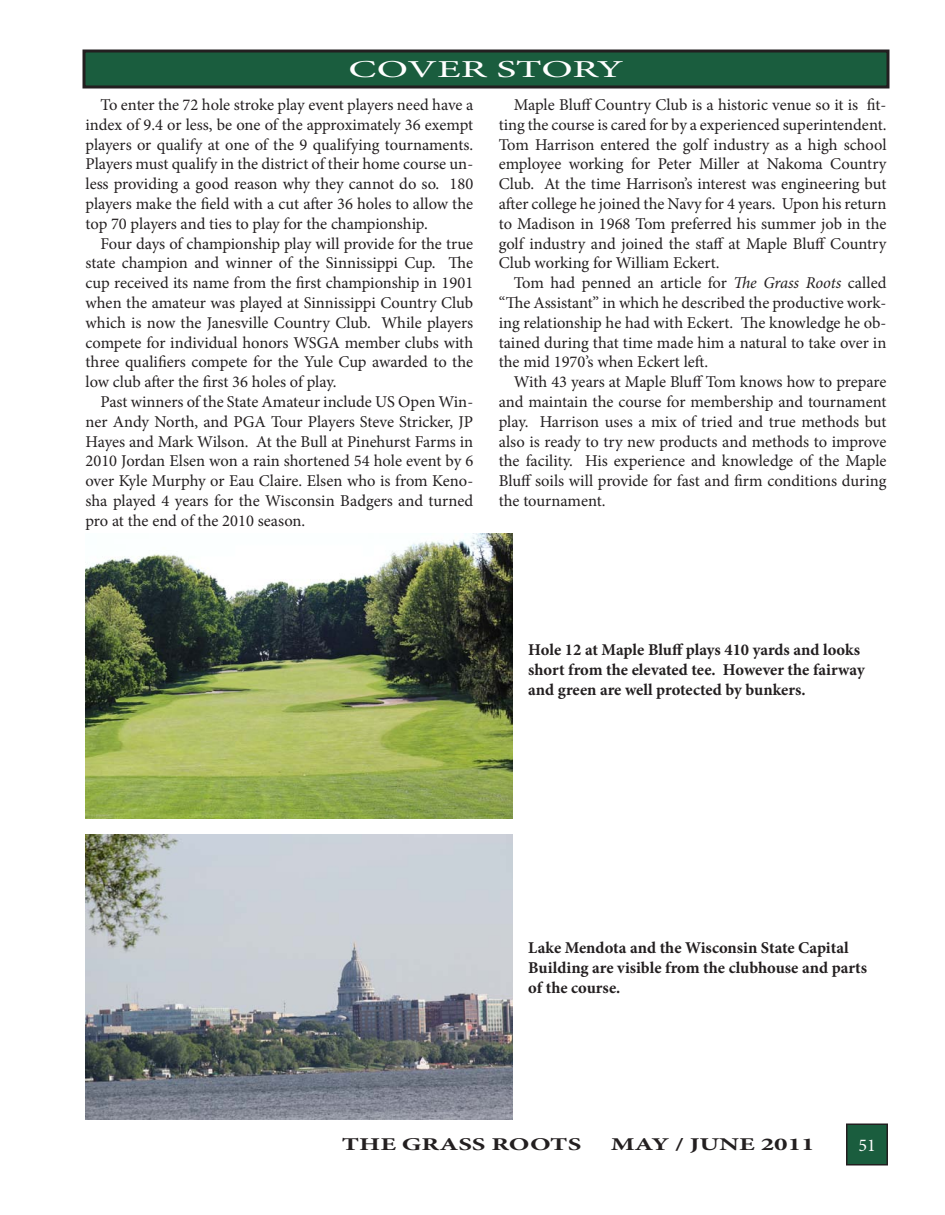
<style>
.page{position:relative;width:945px;height:1215px;background:#fff}
.page>*{position:absolute;margin:0;border:0;box-sizing:border-box;transform-origin:0 0}
.t1{font:24.3px "Minion Pro";letter-spacing:-.01em;color:#fff;scale:1.72 1}
.t2{font:700 18px "Minion Pro";color:#231f20;scale:1.5 1}
.t3{font:18px "Minion Pro";color:#fff}
.t4{font:16.5px/19.8px "Minion Pro";letter-spacing:-.005em;color:#231f20;text-align:justify}
.t5{font:700 16.5px/19.8px "Minion Pro";color:#231f20}
.s1{font-style:italic}
</style>
<div class="page">
<div style="left:847px;top:1124px;width:40px;height:41px;background:#1a5d3e"></div>
<div style="left:846px;top:1124px;width:42px;height:42px;border:2px solid #231f20"></div>
<div style="left:84px;top:51px;width:804px;height:36px;background:#1a5d3e"></div>
<div style="left:82px;top:50px;width:808px;height:38px;border:3px solid #231f20"></div>
<img style="left:86px;top:534px;width:426px;height:285px">
<img style="left:86px;top:834px;width:426px;height:285px">
<h1 class="t1" style="left:349px;top:53px;width:161px">COVER STORY</h1>
<p class="t4" style="left:86px;top:95px;width:389px;text-indent:15px">To enter the 72 hole stroke play event players need have a index of 9.4 or less, be one of the approximately 36 exempt players or qualify at one of the 9 qualifying tournaments.<br>Players must qualify in the district of their home course un&shy;less providing a good reason why they cannot do so. 180 players make the field with a cut after 36 holes to allow the top 70 players and ties to play for the championship.</p>
<p class="t4" style="left:86px;top:234px;width:389px;text-indent:15px">Four days of championship play will provide for the true state champion and winner of the Sinnissippi Cup. The cup received its name from the first championship in 1901 when the amateur was played at Sinnissippi Country Club which is now the Janesville Country Club. While players compete for individual honors WSGA member clubs with three qualifiers compete for the Yule Cup awarded to the low club after the first 36 holes of play.</p>
<p class="t4" style="left:86px;top:392px;width:389px;text-indent:15px">Past winners of the State Amateur include US Open Win&shy;ner Andy North, and PGA Tour Players Steve Stricker, JP Hayes and Mark Wilson. At the Bull at Pinehurst Farms in 2010 Jordan Elsen won a rain shortened 54 hole event by 6 over Kyle Murphy or Eau Claire. Elsen who is from Keno&shy;sha played 4 years for the Wisconsin Badgers and turned pro at the end of the 2010 season.</p>
<p class="t4" style="left:499px;top:95px;width:389px;text-indent:15px">Maple Bluff Country Club is a historic venue so it is fit&shy;ting the course is cared for by a experienced superintendent.<br>Tom Harrison entered the golf industry as a high school employee working for Peter Miller at Nakoma Country Club. At the time Harrison’s interest was engineering but after college he joined the Navy for 4 years. Upon his return to Madison in 1968 Tom preferred his summer job in the golf industry and joined the staff at Maple Bluff Country Club working for William Eckert.</p>
<p class="t4" style="left:499px;top:273px;width:389px;text-indent:15px">Tom had penned an article for <span class="s1">The Grass Roots</span> called “The Assistant” in which he described the productive work&shy;ing relationship he had with Eckert. The knowledge he ob&shy;tained during that time made him a natural to take over in the mid 1970’s when Eckert left.</p>
<p class="t4" style="left:499px;top:372px;width:389px;text-indent:15px">With 43 years at Maple Bluff Tom knows how to prepare and maintain the course for membership and tournament play. Harrison uses a mix of tried and true methods but also is ready to try new products and methods to improve the facility. His experience and knowledge of the Maple Bluff soils will provide for fast and firm conditions during the tournament.</p>
<p class="t5" style="left:528px;top:640px;width:338px">Hole 12 at Maple Bluff plays 410 yards and looks short from the elevated tee. However the fairway and green are well protected by bunkers.</p>
<p class="t5" style="left:528px;top:938px;width:340px">Lake Mendota and the Wisconsin State Capital<br>Building are visible from the clubhouse and parts of the course.</p>
<p class="t2" style="left:342px;top:1132px;width:161px">THE GRASS ROOTS</p>
<p class="t2" style="left:611px;top:1132px;width:138px">MAY / JUNE 2011</p>
<p class="t3" style="left:858px;top:1133px;width:19px">51</p>
</div>
